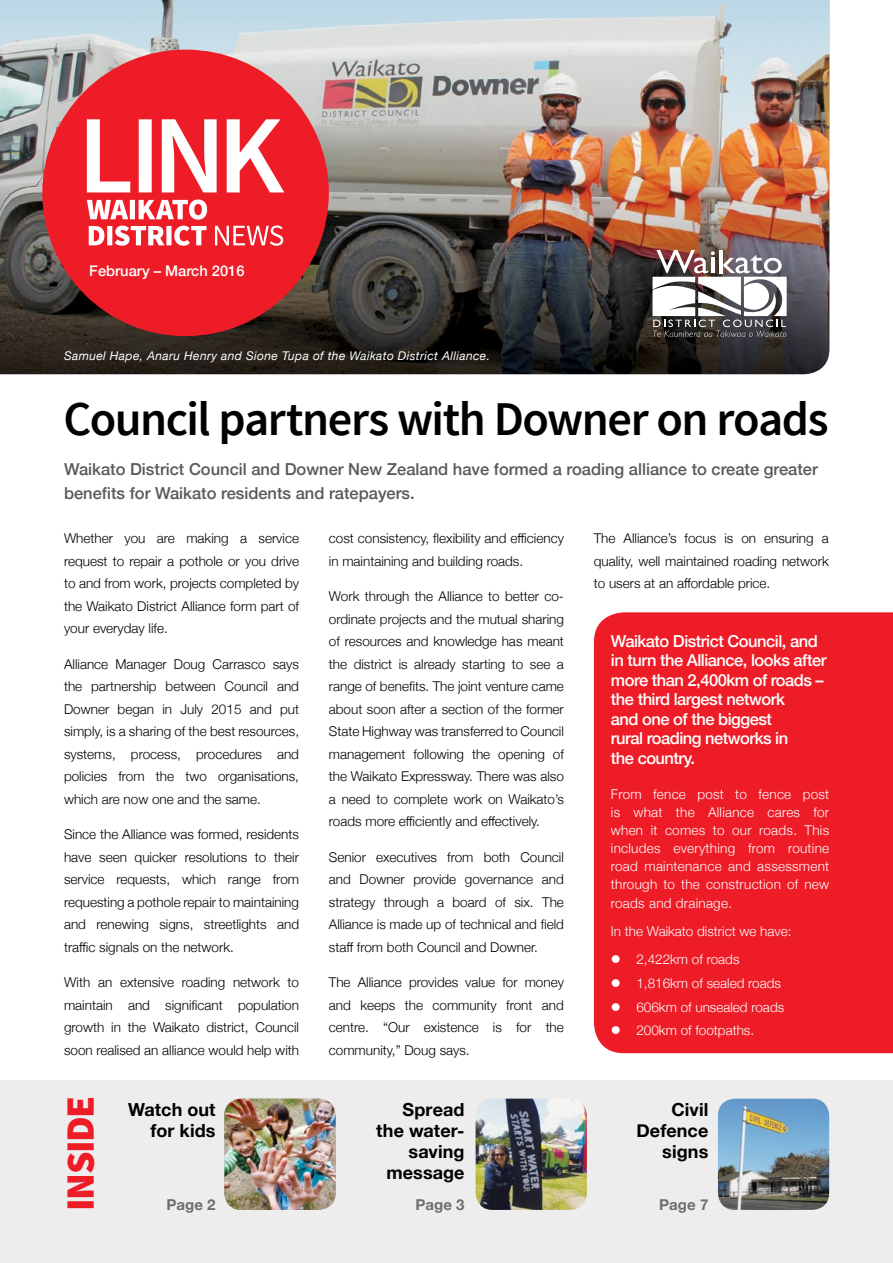
<style>
.page{position:relative;width:893px;height:1263px;background:#fff}
.page>*{position:absolute;margin:0;border:0;box-sizing:border-box;transform-origin:0 0}
.t1{font:600 48.45px "Source Sans Pro";letter-spacing:-.03em;color:#000}
.t2{font:900 39.9px "Source Sans Pro";letter-spacing:-.04em;color:#ed1c27}
.WDC_Intro_para{font:700 18px/20.7px "Helvetica Neue";letter-spacing:.005em;color:#000;text-align:right}
.WDC_Intro_para-2{font:500 16.5px/19.5px "Helvetica Neue";letter-spacing:-.03em;color:#fff}
.WDC_Intro_para-3{font:500 16.5px/24px "Helvetica Neue";color:#58595b}
.WDC_Intro_para-4{font:700 15px "Helvetica Neue";letter-spacing:.01em;color:#6d6e71}
.WDC_Intro_para-5{font:500 14.7px "Helvetica Neue";color:#fff}
.Body_Copy{font:300 13.5px/22.5px "Helvetica Neue";color:#000;text-align:justify}
.Body_Copy-2{font:300 13.5px/18px "Helvetica Neue";color:#fff;text-align:justify}
.Body_Copy-3{font:300 13.5px "Helvetica Neue";letter-spacing:.02em;color:#fff}
.Body_Copy-4{font:italic 12px "Helvetica Neue";letter-spacing:.03em;color:#fff}
</style>
<div class="page">
<img style="left:0;top:0;width:829px;height:374px">
<div style="left:42px;top:50px;width:287px;height:286px;background:#ed1c27;border-radius:50%"></div>
<svg style="left:87px;top:200px;width:196px;height:46px"></svg>
<svg style="left:87px;top:119px;width:197px;height:73px"></svg>
<svg style="left:652px;top:250px;width:135px;height:87px"></svg>
<div style="left:0;top:1080px;width:893px;height:183px;background:#ededee"></div>
<img style="left:718px;top:1098px;width:111px;height:112px">
<img style="left:476px;top:1098px;width:111px;height:112px">
<img style="left:224px;top:1098px;width:112px;height:112px">
<div style="left:594px;top:612px;width:299px;height:441px;background:#ed1c27"></div>
<svg style="left:612px;top:955px;width:8px;height:8px"></svg>
<svg style="left:612px;top:979px;width:8px;height:8px"></svg>
<svg style="left:612px;top:1003px;width:8px;height:8px"></svg>
<svg style="left:612px;top:1026px;width:8px;height:8px"></svg>
<p class="WDC_Intro_para-5" style="left:89px;top:259px;width:157px">February – March 2016</p>
<p class="Body_Copy-4" style="left:64px;top:347px;width:428px">Samuel Hape, Anaru Henry and Sione Tupa of the Waikato District Alliance.</p>
<p class="t1" style="left:64px;top:388px;width:766px">Council partners with Downer on roads</p>
<p class="WDC_Intro_para-3" style="left:64px;top:456px;width:755px">Waikato District Council and Downer New Zealand have formed a roading alliance to create greater benefits for Waikato residents and ratepayers.</p>
<p class="Body_Copy" style="left:64px;top:526px;width:237px">Whether you are making a service request to repair a pothole or you drive to and from work, projects completed by the Waikato District Alliance form part of your everyday life.</p>
<p class="Body_Copy" style="left:64px;top:651px;width:237px">Alliance Manager Doug Carrasco says the partnership between Council and Downer began in July 2015 and put simply, is a sharing of the best resources, systems, process, procedures and policies from the two organisations, which are now one and the same.</p>
<p class="Body_Copy" style="left:64px;top:822px;width:237px">Since the Alliance was formed, residents have seen quicker resolutions to their service requests, which range from requesting a pothole repair to maintaining and renewing signs, streetlights and traffic signals on the network.</p>
<p class="Body_Copy" style="left:64px;top:970px;width:237px">With an extensive roading network to maintain and significant population growth in the Waikato district, Council soon realised an alliance would help with</p>
<p class="Body_Copy" style="left:329px;top:526px;width:237px">cost consistency, flexibility and efficiency in maintaining and building roads.</p>
<p class="Body_Copy" style="left:329px;top:584px;width:237px">Work through the Alliance to better co&shy;ordinate projects and the mutual sharing of resources and knowledge has meant the district is already starting to see a range of benefits. The joint venture came about soon after a section of the former State Highway was transferred to Council management following the opening of the Waikato Expressway. There was also a need to complete work on Waikato’s roads more efficiently and effectively.</p>
<p class="Body_Copy" style="left:329px;top:844px;width:237px">Senior executives from both Council and Downer provide governance and strategy through a board of six. The Alliance is made up of technical and field staff from both Council and Downer.</p>
<p class="Body_Copy" style="left:329px;top:970px;width:237px">The Alliance provides value for money and keeps the community front and centre. “Our existence is for the community,” Doug says.</p>
<p class="Body_Copy" style="left:594px;top:526px;width:237px">The Alliance’s focus is on ensuring a quality, well maintained roading network to users at an affordable price.</p>
<p class="WDC_Intro_para-2" style="left:611px;top:630px;width:217px">Waikato District Council, and in turn the Alliance, looks after more than 2,400km of roads – the third largest network<br>and one of the biggest<br>rural roading networks in<br>the country.</p>
<p class="Body_Copy-2" style="left:611px;top:784px;width:220px">From fence post to fence post is what the Alliance cares for when it comes to our roads. This includes everything from routine road maintenance and assessment through to the construction of new</p>
<p class="Body_Copy-3" style="left:611px;top:892px;width:123px">roads and drainage.</p>
<p class="Body_Copy-2" style="left:611px;top:921px;width:182px">In the Waikato district we have:</p>
<p class="Body_Copy-2" style="left:636px;top:949px;width:105px">2,422km of roads</p>
<p class="Body_Copy-2" style="left:636px;top:973px;width:146px">1,816km of sealed roads</p>
<p class="Body_Copy-2" style="left:636px;top:997px;width:149px">606km of unsealed roads</p>
<p class="Body_Copy-2" style="left:636px;top:1020px;width:119px">200km of footpaths.</p>
<p class="t2" style="left:54px;top:1210px;width:116px;rotate:-90deg">INSIDE</p>
<p class="WDC_Intro_para" style="left:128px;top:1100px;width:89px">Watch out for kids</p>
<p class="WDC_Intro_para" style="left:376px;top:1100px;width:90px">Spread the water&shy;saving message</p>
<p class="WDC_Intro_para" style="left:636px;top:1100px;width:73px">Civil<br>Defence signs</p>
<p class="WDC_Intro_para-4" style="left:166px;top:1193px;width:51px">Page 2</p>
<p class="WDC_Intro_para-4" style="left:415px;top:1193px;width:51px">Page 3</p>
<p class="WDC_Intro_para-4" style="left:659px;top:1193px;width:51px">Page 7</p>
</div>
